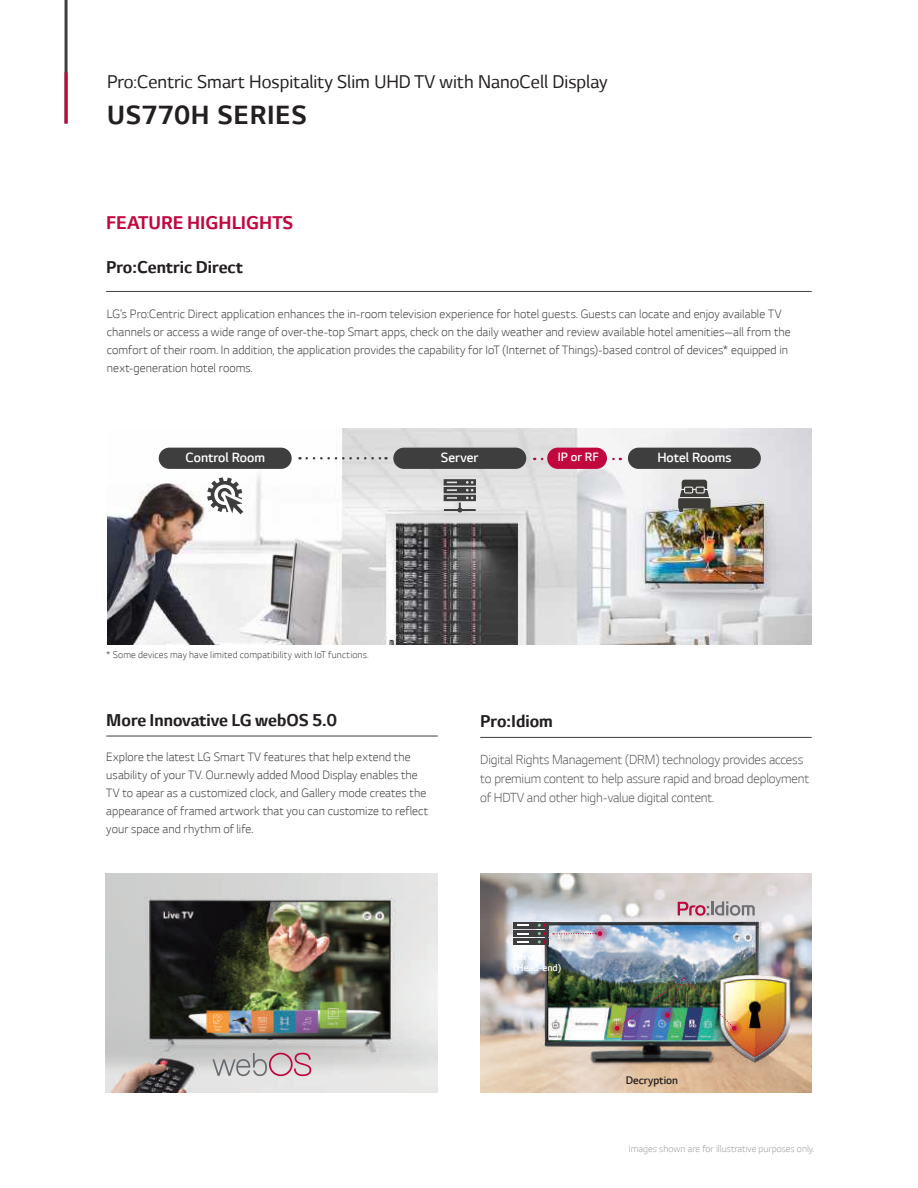
<style>
.page{position:relative;width:918px;height:1188px;background:#fff}
.page>*{position:absolute;margin:0;border:0;box-sizing:border-box;transform-origin:0 0}
.t1{font:700 30px "LG Smart";letter-spacing:.025em;color:#231f20}
.t2{font:21px "LG Smart";color:#231f20}
.t3{font:700 21px "LG Smart";color:#c0073e}
.t4{font:700 19.5px "LG Smart";color:#231f20}
.t5{font:300 15.15px "LG Smart";color:#fff}
.t6{font:300 15px/19.2px "LG Smart";letter-spacing:-.01em;color:#57585a}
.t7{font:300 13.8px/18px "LG Smart";letter-spacing:.005em;color:#3e3e3f}
.t8{font:300 13.8px "LG Smart";color:#fff}
.t9{font:300 12.6px "LG Smart";color:#231f20}
.t10{font:300 11.1px "LG Smart";letter-spacing:.01em;color:#3e3e3f}
.t11{font:300 11.1px "LG Smart";color:#9d9fa2}
.t12{font:300 11.1px "LG Smart";color:#fff}
</style>
<div class="page">
<hr style="left:65px;top:0;width:3px;height:124px;background:#3e3e3f">
<hr style="left:65px;top:72px;width:3px;height:52px;background:#c0073e">
<img style="left:108px;top:428px;width:704px;height:216px">
<div style="left:159px;top:448px;width:133px;height:21px;background:#3e3e3f;border-radius:11px"></div>
<div style="left:393px;top:448px;width:133px;height:21px;background:#3e3e3f;border-radius:11px"></div>
<svg style="left:207px;top:477px;width:36px;height:37px"></svg>
<svg style="left:307px;top:457px;width:80px;height:3px"></svg>
<svg style="left:542px;top:458px;width:79px;height:2px"></svg>
<svg style="left:678px;top:480px;width:33px;height:32px"></svg>
<div style="left:547px;top:448px;width:60px;height:21px;background:#c0073e;border-radius:11px"></div>
<svg style="left:444px;top:479px;width:32px;height:34px"></svg>
<div style="left:628px;top:448px;width:133px;height:21px;background:#3e3e3f;border-radius:11px"></div>
<img style="left:480px;top:873px;width:332px;height:219px">
<svg style="left:678px;top:901px;width:77px;height:15px"></svg>
<div style="left:513px;top:922px;width:36px;height:7px;background:#3e3e3f"></div>
<svg style="left:517px;top:924px;width:11px;height:2px"></svg>
<svg style="left:513px;top:930px;width:36px;height:7px"></svg>
<div style="left:513px;top:938px;width:36px;height:7px;background:#3e3e3f"></div>
<svg style="left:538px;top:924px;width:8px;height:19px"></svg>
<svg style="left:517px;top:941px;width:11px;height:2px"></svg>
<svg style="left:727px;top:1021px;width:15px;height:15px"></svg>
<div style="left:730px;top:1024px;width:9px;height:9px;background:#d4582d;border-radius:50%"></div>
<svg style="left:610px;top:1021px;width:15px;height:15px"></svg>
<svg style="left:612px;top:1024px;width:10px;height:9px"></svg>
<img style="left:615px;top:978px;width:122px;height:53px">
<svg style="left:593px;top:926px;width:14px;height:15px"></svg>
<svg style="left:595px;top:929px;width:10px;height:9px"></svg>
<svg style="left:553px;top:931px;width:49px;height:5px"></svg>
<hr style="left:106px;top:291px;width:706px;height:1px;background:#3e3e3f">
<hr style="left:106px;top:736px;width:332px;height:1px;background:#3e3e3f">
<hr style="left:480px;top:737px;width:332px;height:1px;background:#3e3e3f">
<img style="left:105px;top:873px;width:333px;height:219px">
<svg style="left:212px;top:1053px;width:99px;height:23px;background:#c5b3b9"></svg>
<h2 class="t2" style="left:107px;top:70px;width:502px">Pro:Centric Smart Hospitality Slim UHD TV with NanoCell Display</h2>
<h1 class="t1" style="left:107px;top:98px;width:201px">US770H SERIES</h1>
<h2 class="t3" style="left:106px;top:211px;width:188px">FEATURE HIGHLIGHTS</h2>
<h3 class="t4" style="left:106px;top:256px;width:139px">Pro:Centric Direct</h3>
<p class="t7" style="left:107px;top:305px;width:685px">LG’s Pro:Centric Direct application enhances the in-room television experience for hotel guests. Guests can locate and enjoy available TV channels or access a wide range of over-the-top Smart apps, check on the daily weather and review available hotel amenities—all from the comfort of their room. In addition, the application provides the capability for IoT (Internet of Things)-based control of devices* equipped in next-generation hotel rooms.</p>
<p class="t5" style="left:185px;top:449px;width:81px">Control Room</p>
<p class="t5" style="left:441px;top:449px;width:39px">Server</p>
<p class="t8" style="left:558px;top:449px;width:43px">IP or RF</p>
<p class="t5" style="left:657px;top:449px;width:76px">Hotel Rooms</p>
<p class="t10" style="left:106px;top:649px;width:264px">* Some devices may have limited compatibility with IoT functions.</p>
<h3 class="t4" style="left:106px;top:709px;width:232px">More Innovative LG webOS 5.0</h3>
<p class="t7" style="left:106px;top:748px;width:324px">Explore the latest LG Smart TV features that help extend the usability of your TV. Our.newly added Mood Display enables the TV to apear as a customized clock, and Gallery mode creates the appearance of framed artwork that you can customize to reflect your space and rhythm of life.</p>
<h3 class="t4" style="left:480px;top:711px;width:74px">Pro:Idiom</h3>
<p class="t6" style="left:480px;top:750px;width:330px">Digital Rights Management (DRM) technology provides access to premium content to help assure rapid and broad deployment of HDTV and other high-value digital content.</p>
<p class="t12" style="left:513px;top:962px;width:49px">(Head-end)</p>
<p class="t9" style="left:626px;top:1073px;width:54px">Decryption</p>
<p class="t11" style="left:629px;top:1142px;width:187px">Images shown are for illustrative purposes only.</p>
</div>
